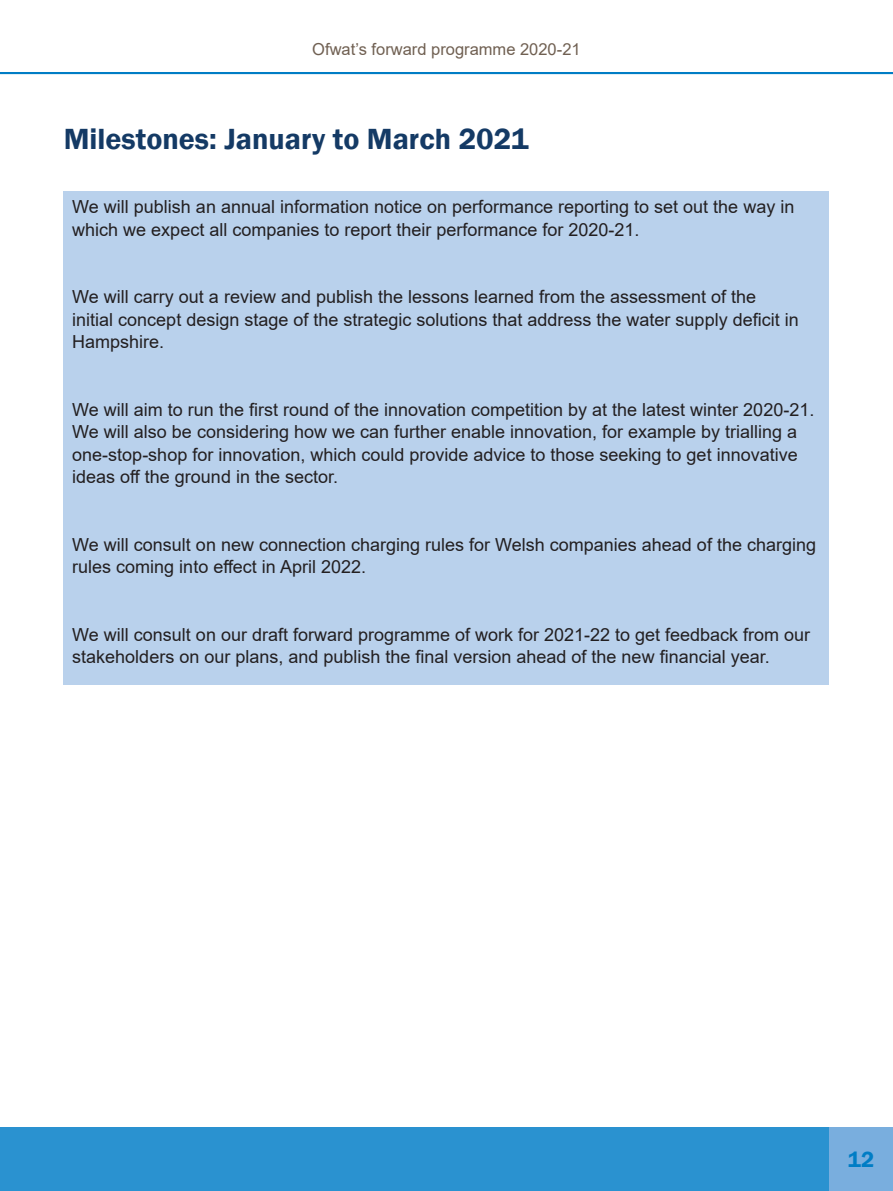
<style>
.page{position:relative;width:893px;height:1191px;background:#fff}
.page>*{position:absolute;margin:0;border:0;box-sizing:border-box;transform-origin:0 0}
.t1{font:600 30px "Franklin Gothic";color:#143a65}
.t2{font:600 22.5px "Franklin Gothic";color:#007dc5}
.t3{font:18px/22.5px "Arial";color:#231f20}
.t4{font:16.5px "Arial";color:#706052}
</style>
<div class="page">
<hr style="left:0;top:72px;width:893px;height:2px;background:#007dc5">
<div style="left:0;top:1127px;width:893px;height:64px;background:#2a92d0"></div>
<div style="left:829px;top:1127px;width:64px;height:64px;background:#79aede"></div>
<div style="left:64px;top:191px;width:765px;height:494px;background:#b9d1ec"></div>
<p class="t4" style="left:312px;top:37px;width:270px">Ofwat’s forward programme 2020-21</p>
<p class="t1" style="left:64px;top:120px;width:467px">Milestones: January to March 2021</p>
<p class="t3" style="left:72px;top:195px;width:723px">We will publish an annual information notice on performance reporting to set out the way in which we expect all companies to report their performance for 2020-21.</p>
<p class="t3" style="left:72px;top:285px;width:728px">We will carry out a review and publish the lessons learned from the assessment of the initial concept design stage of the strategic solutions that address the water supply deficit in<br>Hampshire.</p>
<p class="t3" style="left:72px;top:398px;width:744px">We will aim to run the first round of the innovation competition by at the latest winter 2020-21.<br>We will also be considering how we can further enable innovation, for example by trialling a one-stop-shop for innovation, which could provide advice to those seeking to get innovative ideas off the ground in the sector.</p>
<p class="t3" style="left:72px;top:533px;width:745px">We will consult on new connection charging rules for Welsh companies ahead of the charging rules coming into effect in April 2022.</p>
<p class="t3" style="left:72px;top:623px;width:739px">We will consult on our draft forward programme of work for 2021-22 to get feedback from our stakeholders on our plans, and publish the final version ahead of the new financial year.</p>
<p class="t2" style="left:848px;top:1145px;width:28px">12</p>
</div>
